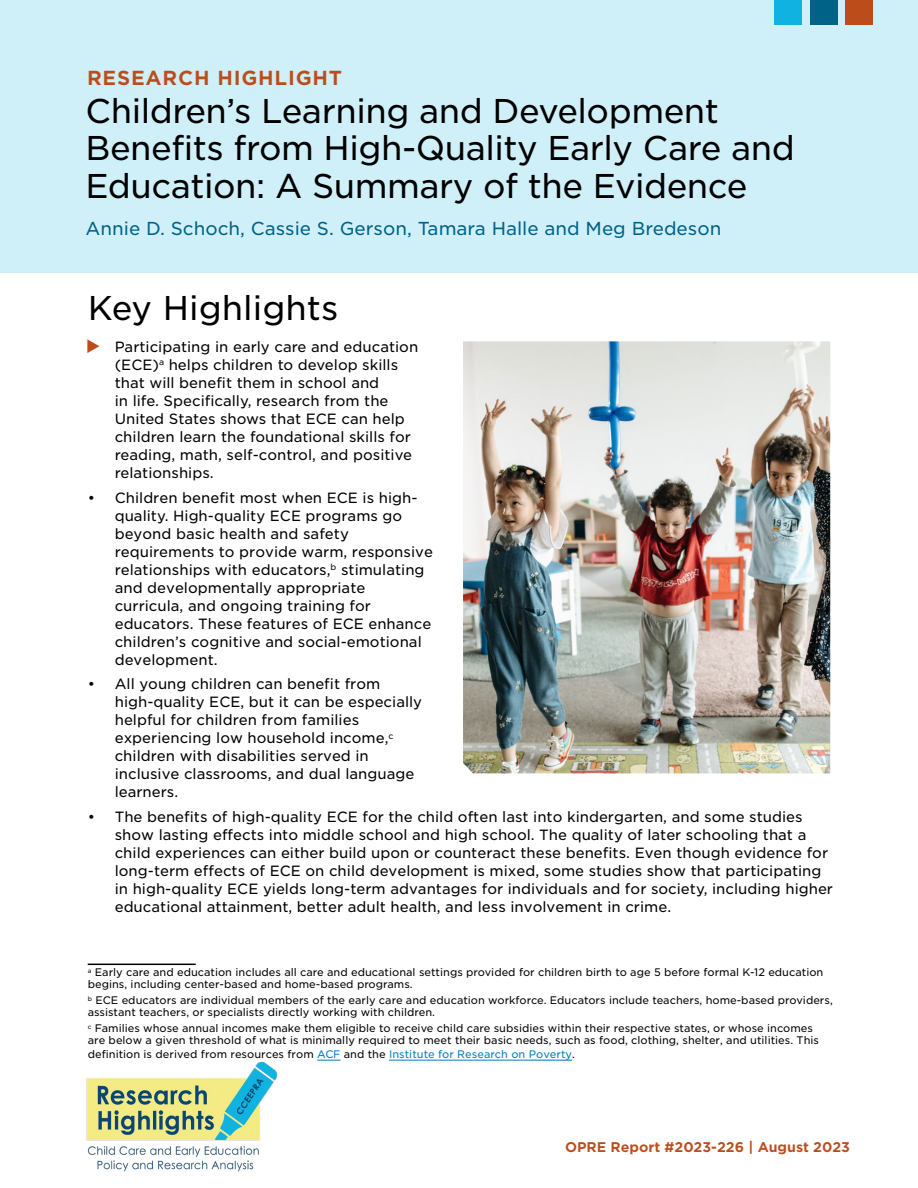
<style>
.page{position:relative;width:918px;height:1188px;background:#fff}
.page>*{position:absolute;margin:0;border:0;box-sizing:border-box;transform-origin:0 0}
.t1{font:33px/37.5px "Gotham S Sm";letter-spacing:-.015em;color:#000}
.t2{font:700 19.5px "Gotham S Sm";letter-spacing:.04em;color:#bc4d1a}
.t3{font:18px "Gotham S Sm";color:#006287}
.t4{font:14.25px/18px "Gotham S Sm";color:#000}
.t5{font:700 13.5px "Gotham S Sm";color:#bc4d1a}
.t6{font:10.5px/12px "Gotham S Sm";color:#000}
.s1{color:#007cc2}
</style>
<div class="page">
<div style="left:0;top:0;width:918px;height:273px;background:#cff0f9"></div>
<div style="left:774px;top:0;width:28px;height:25px;background:#10b2e1"></div>
<div style="left:810px;top:0;width:28px;height:25px;background:#006287"></div>
<div style="left:845px;top:0;width:28px;height:25px;background:#bc4d1a"></div>
<img style="left:86px;top:1061px;width:192px;height:111px">
<hr style="left:88px;top:964px;width:108px;height:1px;background:#000">
<hr style="left:529px;top:1060px;width:43px;height:1px;background:#007cc2">
<hr style="left:389px;top:1060px;width:140px;height:1px;background:#007cc2">
<svg style="left:317px;top:1060px;width:23px;height:1px"></svg>
<img style="left:463px;top:341px;width:367px;height:432px">
<p class="t2" style="left:87px;top:65px;width:257px">RESEARCH HIGHLIGHT</p>
<h1 class="t1" style="left:86px;top:91px;width:711px">Children’s Learning and Development<br>Benefits from High-Quality Early Care and<br>Education: A Summary of the Evidence</h1>
<p class="t3" style="left:86px;top:216px;width:637px">Annie D. Schoch, Cassie S. Gerson, Tamara Halle and Meg Bredeson</p>
<h2 class="t1" style="left:88px;top:289px;width:252px">Key Highlights</h2>
<p class="t4" style="left:115px;top:337px;width:305px;text-indent:-27px">• Participating in early care and education (ECE)<sup>a</sup> helps children to develop skills that will benefit them in school and<br>in life. Specifically, research from the United States shows that ECE can help children learn the foundational skills for reading, math, self-control, and positive relationships.</p>
<p class="t4" style="left:115px;top:488px;width:320px;text-indent:-27px">• Children benefit most when ECE is high&shy;quality. High-quality ECE programs go beyond basic health and safety requirements to provide warm, responsive relationships with educators,<sup>b</sup> stimulating and developmentally appropriate curricula, and ongoing training for educators. These features of ECE enhance children’s cognitive and social-emotional development.</p>
<p class="t4" style="left:115px;top:675px;width:309px;text-indent:-27px">• All young children can benefit from high-quality ECE, but it can be especially helpful for children from families experiencing low household income,<sup>c </sup>children with disabilities served in inclusive classrooms, and dual language learners.</p>
<p class="t4" style="left:115px;top:808px;width:720px;text-indent:-27px">• The benefits of high-quality ECE for the child often last into kindergarten, and some studies show lasting effects into middle school and high school. The quality of later schooling that a child experiences can either build upon or counteract these benefits. Even though evidence for long-term effects of ECE on child development is mixed, some studies show that participating in high-quality ECE yields long-term advantages for individuals and for society, including higher educational attainment, better adult health, and less involvement in crime.</p>
<p class="t6" style="left:88px;top:966px;width:737px"><sup>a</sup> Early care and education includes all care and educational settings provided for children birth to age 5 before formal K-12 education begins, including center-based and home-based programs.</p>
<p class="t6" style="left:88px;top:994px;width:747px"><sup>b</sup> ECE educators are individual members of the early care and education workforce. Educators include teachers, home-based providers, assistant teachers, or specialists directly working with children.</p>
<p class="t6" style="left:88px;top:1022px;width:733px"><sup>c</sup> Families whose annual incomes make them eligible to receive child care subsidies within their respective states, or whose incomes are below a given threshold of what is minimally required to meet their basic needs, such as food, clothing, shelter, and utilities. This</p>
<p class="t6" style="left:88px;top:1048px;width:489px">definition is derived from resources from <span class="s1">ACF</span> and the <span class="s1">Institute for Research on Poverty</span>.</p>
<p class="t5" style="left:565px;top:1138px;width:287px">OPRE Report #2023-226 | August 2023</p>
</div>
